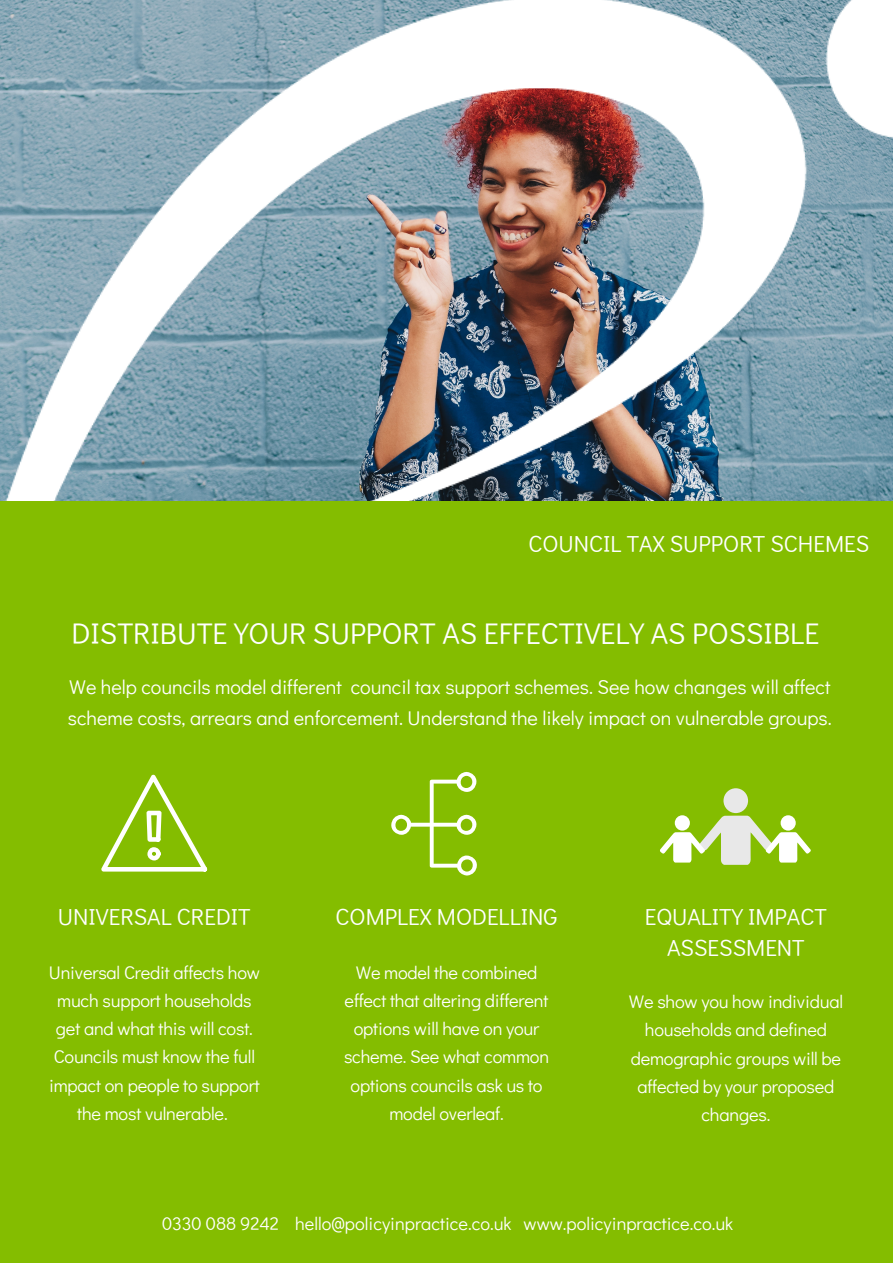
<style>
.page{position:relative;width:893px;height:1263px;background:#fff}
.page>*{position:absolute;margin:0;border:0;box-sizing:border-box;transform-origin:0 0}
.t1{font:29.85px "Didact Gothic";color:#fff}
.t2{font:23.25px/31.5px "Didact Gothic";color:#fff;text-align:center}
.t3{font:19.8px/31.5px "Didact Gothic";color:#fff}
.t4{font:18.15px/28.2px "Didact Gothic";letter-spacing:-.01em;color:#fff;text-align:center}
</style>
<div class="page">
<img style="left:0;top:0;width:893px;height:501px">
<div style="left:0;top:501px;width:893px;height:762px;background:#84bd00"></div>
<svg style="left:101px;top:775px;width:106px;height:96px"></svg>
<svg style="left:391px;top:772px;width:86px;height:103px"></svg>
<div style="left:723px;top:788px;width:25px;height:25px;background:#e8e8e8;border-radius:50%"></div>
<svg style="left:660px;top:816px;width:151px;height:49px"></svg>
<p class="t2" style="left:528px;top:527px;width:342px">COUNCIL TAX SUPPORT SCHEMES</p>
<h1 class="t1" style="left:71px;top:613px;width:749px">DISTRIBUTE YOUR SUPPORT AS EFFECTIVELY AS POSSIBLE</h1>
<p class="t3" style="left:68px;top:670px;width:765px">We help councils model different council tax support schemes. See how changes will affect scheme costs, arrears and enforcement. Understand the likely impact on vulnerable groups.</p>
<p class="t2" style="left:58px;top:900px;width:194px">UNIVERSAL CREDIT</p>
<p class="t2" style="left:336px;top:900px;width:223px">COMPLEX MODELLING</p>
<p class="t2" style="left:645px;top:900px;width:183px">EQUALITY IMPACT<br>ASSESSMENT</p>
<p class="t4" style="left:49px;top:958px;width:213px">Universal Credit affects how much support households get and what this will cost.<br>Councils must know the full impact on people to support the most vulnerable.</p>
<p class="t4" style="left:344px;top:958px;width:207px">We model the combined effect that altering different options will have on your scheme. See what common options councils ask us to model overleaf.</p>
<p class="t4" style="left:629px;top:987px;width:216px">We show you how individual households and defined demographic groups will be affected by your proposed changes.</p>
<p class="t4" style="left:162px;top:1209px;width:573px">0330 088 9242 hello@policyinpractice.co.uk www.policyinpractice.co.uk</p>
</div>
